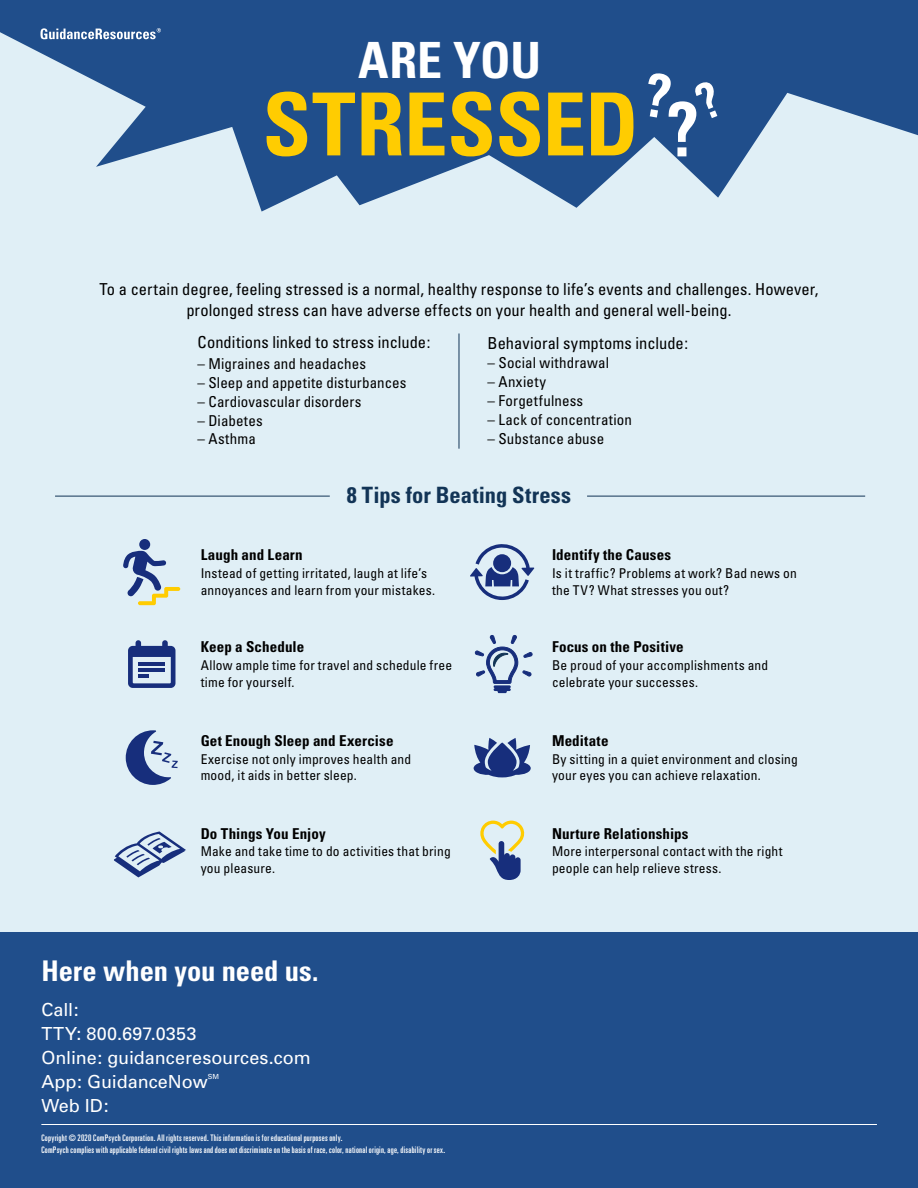
<style>
.page{position:relative;width:918px;height:1188px;background:#fff}
.page>*{position:absolute;margin:0;border:0;box-sizing:border-box;transform-origin:0 0}
.t1{font:700 condensed 87px "Univers";letter-spacing:-.005em;color:#ffcc01}
.t2{font:700 condensed 75px "Univers";color:#fff}
.t3{font:700 condensed 49.95px "Univers";letter-spacing:-.005em;color:#fff}
.t4{font:700 condensed 28.5px "Univers";letter-spacing:-.005em;color:#fff}
.t5{font:700 condensed 22.5px "Univers";letter-spacing:.005em;color:#123456}
.t6{font:18px/24px "Univers";color:#fff}
.t7{font:condensed 16.5px/21px "Univers";letter-spacing:.005em;color:#000;text-align:center}
.t8{font:condensed 15px "Univers";letter-spacing:.01em;color:#000}
.t9{font:700 condensed 15px "Univers";letter-spacing:.01em;color:#000}
.t10{font:condensed 15px "Univers";letter-spacing:.03em;color:#000}
.t11{font:condensed 13.5px/16.5px "Univers";letter-spacing:.015em;color:#000}
.t12{font:ultra-condensed 9px/12px "Univers";letter-spacing:.03em;color:#fff}
.t13{font:7.05px "Univers";color:#fff}
</style>
<div class="page">
<div style="left:0;top:0;width:918px;height:32px;background:#204e8b"></div>
<div style="left:0;top:223px;width:918px;height:709px;background:#e0eff6"></div>
<div style="left:0;top:932px;width:918px;height:256px;background:#204e8b"></div>
<hr style="left:41px;top:1124px;width:836px;height:1px;background:#fff">
<hr style="left:587px;top:496px;width:278px;height:1px;background:#123456">
<hr style="left:55px;top:496px;width:275px;height:1px;background:#123456">
<hr style="left:459px;top:333px;width:1px;height:116px;background:#123456">
<svg style="left:470px;top:543px;width:64px;height:57px;background:#96a8c9"></svg>
<svg style="left:480px;top:821px;width:45px;height:59px;background:#b3bbb9"></svg>
<svg style="left:126px;top:730px;width:52px;height:55px;background:#8b9ec2"></svg>
<div style="left:139px;top:539px;width:11px;height:11px;background:#172e7c;border-radius:50%"></div>
<svg style="left:123px;top:551px;width:57px;height:54px;background:#afbbc6"></svg>
<svg style="left:128px;top:640px;width:47px;height:48px;background:#6e82b1"></svg>
<svg style="left:474px;top:635px;width:59px;height:58px;background:#b2c3d9"></svg>
<svg style="left:474px;top:738px;width:57px;height:39px;background:#5d71a6"></svg>
<svg style="left:114px;top:831px;width:72px;height:46px;background:#abbcd6"></svg>
<svg style="left:41px;top:28px;width:120px;height:4px"></svg>
<svg style="left:0;top:32px;width:918px;height:191px;background:#6e8fb6"></svg>
<svg style="left:643px;top:72px;width:29px;height:47px"></svg>
<svg style="left:693px;top:80px;width:30px;height:40px"></svg>
<h3 class="t3" style="left:358px;top:29px;width:184px">ARE YOU</h3>
<h1 class="t1" style="left:263px;top:71px;width:377px">STRESSED</h1>
<h2 class="t2" style="left:666px;top:84px;width:35px">?</h2>
<p class="t7" style="left:100px;top:278px;width:720px">To a certain degree, feeling stressed is a normal, healthy response to life’s events and challenges. However, prolonged stress can have adverse effects on your health and general well-being.</p>
<p class="t7" style="left:198px;top:332px;width:234px">Conditions linked to stress include:</p>
<p class="t8" style="left:198px;top:354px;width:170px">– Migraines and headaches</p>
<p class="t8" style="left:198px;top:373px;width:210px">– Sleep and appetite disturbances</p>
<p class="t8" style="left:198px;top:392px;width:166px">– Cardiovascular disorders</p>
<p class="t8" style="left:198px;top:411px;width:67px">– Diabetes</p>
<p class="t8" style="left:198px;top:430px;width:60px">– Asthma</p>
<p class="t7" style="left:488px;top:332px;width:202px">Behavioral symptoms include:</p>
<p class="t8" style="left:488px;top:353px;width:123px">– Social withdrawal</p>
<p class="t10" style="left:488px;top:372px;width:60px">– Anxiety</p>
<p class="t8" style="left:488px;top:391px;width:97px">– Forgetfulness</p>
<p class="t8" style="left:488px;top:410px;width:146px">– Lack of concentration</p>
<p class="t8" style="left:488px;top:429px;width:118px">– Substance abuse</p>
<h3 class="t5" style="left:347px;top:481px;width:226px">8 Tips for Beating Stress</h3>
<p class="t9" style="left:201px;top:546px;width:104px">Laugh and Learn</p>
<p class="t11" style="left:201px;top:565px;width:236px">Instead of getting irritated, laugh at life’s annoyances and learn from your mistakes.</p>
<p class="t9" style="left:201px;top:638px;width:105px">Keep a Schedule</p>
<p class="t11" style="left:201px;top:657px;width:253px">Allow ample time for travel and schedule free time for yourself.</p>
<p class="t9" style="left:201px;top:731px;width:194px">Get Enough Sleep and Exercise</p>
<p class="t11" style="left:201px;top:750px;width:212px">Exercise not only improves health and mood, it aids in better sleep.</p>
<p class="t9" style="left:201px;top:824px;width:127px">Do Things You Enjoy</p>
<p class="t11" style="left:201px;top:843px;width:252px">Make and take time to do activities that bring you pleasure.</p>
<h3 class="t4" style="left:41px;top:953px;width:279px">Here when you need us.</h3>
<h3 class="t6" style="left:41px;top:997px;width:271px">Call:<br>TTY: 800.697.0353<br>Online: guidanceresources.com<br>App: GuidanceNow</h3>
<p class="t13" style="left:208px;top:1073px;width:13px">SM</p>
<h3 class="t6" style="left:41px;top:1093px;width:69px">Web ID:</h3>
<p class="t12" style="left:41px;top:1132px;width:405px">Copyright © 2020 ComPsych Corporation. All rights reserved. This information is for educational purposes only.<br>ComPsych complies with applicable federal civil rights laws and does not discriminate on the basis of race, color, national origin, age, disability or sex.</p>
<p class="t9" style="left:552px;top:546px;width:121px">Identify the Causes</p>
<p class="t11" style="left:552px;top:565px;width:246px">Is it traffic? Problems at work? Bad news on the TV? What stresses you out?</p>
<p class="t9" style="left:552px;top:638px;width:133px">Focus on the Positive</p>
<p class="t11" style="left:552px;top:657px;width:218px">Be proud of your accomplishments and celebrate your successes.</p>
<p class="t9" style="left:552px;top:731px;width:58px">Meditate</p>
<p class="t11" style="left:552px;top:750px;width:247px">By sitting in a quiet environment and closing your eyes you can achieve relaxation.</p>
<p class="t9" style="left:552px;top:824px;width:138px">Nurture Relationships</p>
<p class="t11" style="left:552px;top:843px;width:232px">More interpersonal contact with the right people can help relieve stress.</p>
</div>
